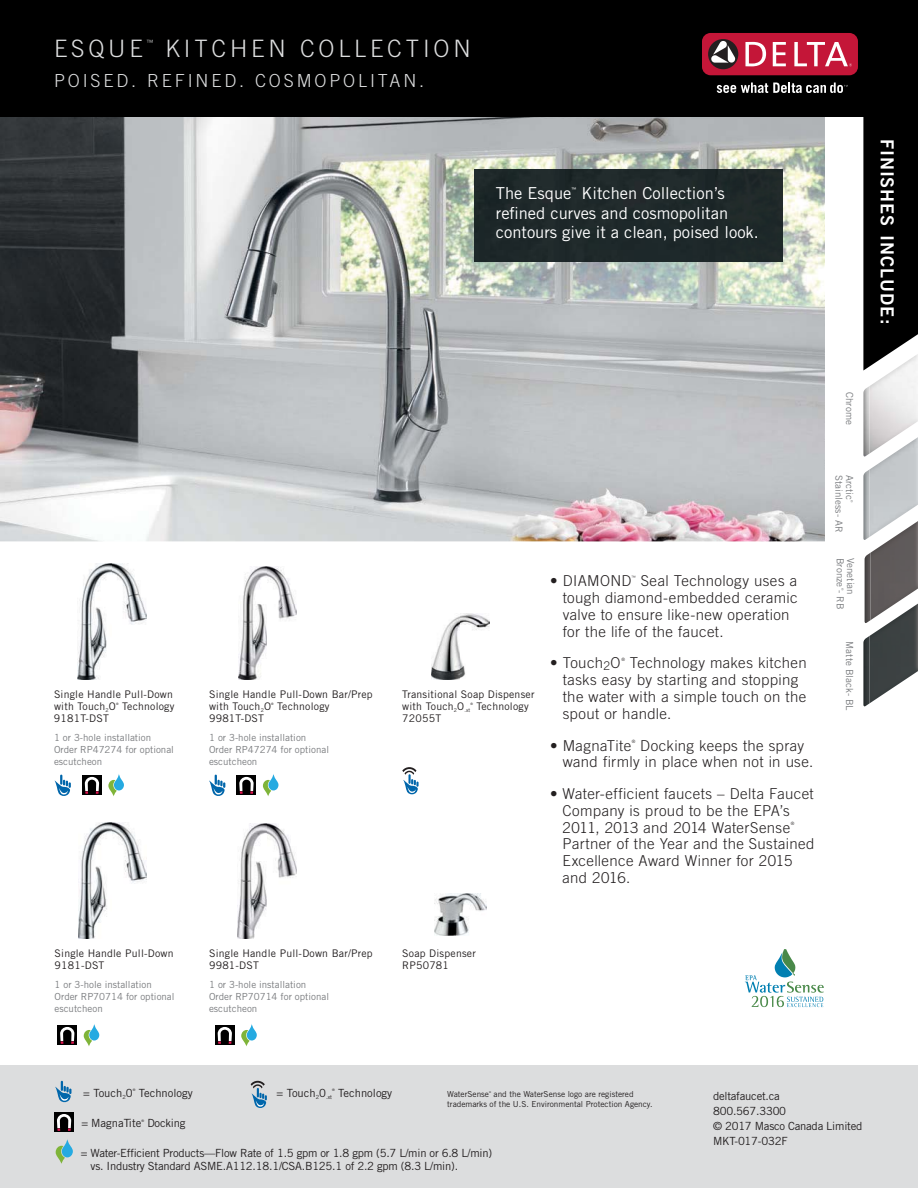
<style>
.page{position:relative;width:918px;height:1188px;background:#fff}
.page>*{position:absolute;margin:0;border:0;box-sizing:border-box;transform-origin:0 0}
.t1{font:300 24px "Trade Gothic";letter-spacing:.16em;color:#dcddde}
.t2{font:300 18px "Trade Gothic";letter-spacing:.16em;color:#dcddde}
.t3{font:18px "Trade Gothic Bold Two";letter-spacing:.05em;color:#fff}
.t4{font:16.5px/19.5px "Trade Gothic";color:#fff}
.t5{font:300 15px/16.8px "Trade Gothic";letter-spacing:.025em;color:#231f20}
.t6{font:11.25px/15px "Trade Gothic";letter-spacing:-.02em;color:#231f20}
.t7{font:11.25px "Trade Gothic";color:#231f20}
.t8{font:10.5px/12px "Trade Gothic";letter-spacing:.02em;color:#231f20}
.t9{font:9.75px/12px "Trade Gothic";color:#7a7c7f}
.t10{font:8.25px/9.8px "Trade Gothic";color:#231f20}
.t11{font:300 7.2px "Trade Gothic";color:#dcddde}
.t12{font:4.95px "Trade Gothic";color:#fff}
.t13{font:300 4.5px "Trade Gothic";color:#231f20}
.t14{font:3.3px "Trade Gothic";color:#231f20}
.t15{font:3.15px "Trade Gothic";color:#231f20}
.t16{font:3px "Trade Gothic";color:#7a7c7f}
.t17{font:2.4px "Trade Gothic";color:#231f20}
</style>
<div class="page">
<img style="left:0;top:116px;width:825px;height:425px">
<img style="left:238px;top:566px;width:58px;height:114px">
<svg style="left:209px;top:775px;width:16px;height:21px"></svg>
<div style="left:237px;top:776px;width:19px;height:19px;background:#000"></div>
<svg style="left:239px;top:777px;width:15px;height:17px"></svg>
<svg style="left:263px;top:774px;width:15px;height:22px"></svg>
<div style="left:215px;top:1026px;width:20px;height:19px;background:#000"></div>
<svg style="left:218px;top:1027px;width:14px;height:17px"></svg>
<svg style="left:241px;top:1024px;width:16px;height:23px"></svg>
<div style="left:474px;top:170px;width:308px;height:91px;background:#1e282a"></div>
<div style="left:0;top:1066px;width:918px;height:122px;background:#dcddde"></div>
<img style="left:238px;top:824px;width:59px;height:114px">
<svg style="left:745px;top:949px;width:79px;height:58px"></svg>
<img style="left:78px;top:563px;width:69px;height:116px">
<svg style="left:55px;top:775px;width:16px;height:21px"></svg>
<div style="left:82px;top:776px;width:20px;height:19px;background:#000"></div>
<svg style="left:85px;top:777px;width:14px;height:17px"></svg>
<svg style="left:108px;top:774px;width:16px;height:22px"></svg>
<img style="left:79px;top:822px;width:68px;height:116px">
<svg style="left:58px;top:1026px;width:19px;height:19px"></svg>
<svg style="left:60px;top:1027px;width:14px;height:17px"></svg>
<svg style="left:84px;top:1024px;width:15px;height:22px"></svg>
<img style="left:863px;top:386px;width:6px;height:71px">
<img style="left:869px;top:371px;width:49px;height:66px">
<img style="left:863px;top:470px;width:6px;height:70px">
<img style="left:869px;top:437px;width:49px;height:100px">
<svg style="left:863px;top:116px;width:55px;height:255px;background:#141414"></svg>
<img style="left:865px;top:553px;width:6px;height:70px">
<img style="left:871px;top:521px;width:47px;height:83px">
<img style="left:863px;top:636px;width:6px;height:71px">
<img style="left:869px;top:604px;width:49px;height:100px">
<div style="left:54px;top:1113px;width:20px;height:19px;background:#000"></div>
<svg style="left:57px;top:1114px;width:14px;height:17px"></svg>
<svg style="left:56px;top:1139px;width:17px;height:25px"></svg>
<svg style="left:55px;top:1081px;width:16px;height:21px"></svg>
<img style="left:431px;top:613px;width:58px;height:66px">
<svg style="left:402px;top:767px;width:17px;height:28px"></svg>
<img style="left:435px;top:893px;width:51px;height:43px">
<svg style="left:251px;top:1081px;width:16px;height:27px"></svg>
<div style="left:0;top:0;width:918px;height:116px;background:#000"></div>
<div style="left:702px;top:33px;width:156px;height:42px;background:#c41638;border-radius:9px"></div>
<div style="left:708px;top:39px;width:30px;height:30px;background:#231f20;border-radius:50%"></div>
<svg style="left:745px;top:42px;width:21px;height:24px"></svg>
<svg style="left:773px;top:42px;width:13px;height:24px"></svg>
<svg style="left:794px;top:42px;width:58px;height:24px"></svg>
<svg style="left:711px;top:41px;width:25px;height:22px"></svg>
<svg style="left:717px;top:83px;width:131px;height:10px"></svg>
<h1 class="t1" style="left:54px;top:40px;width:90px">ESQUE</h1>
<p class="t11" style="left:147px;top:40px;width:9px">™</p>
<h1 class="t1" style="left:165px;top:40px;width:307px">KITCHEN COLLECTION</h1>
<p class="t2" style="left:54px;top:74px;width:372px">POISED. REFINED. COSMOPOLITAN.</p>
<p class="t4" style="left:496px;top:185px;width:265px;text-indent:86px">Kitchen Collection’s refined curves and cosmopolitan contours give it a clean, poised look.</p>
<p class="t4" style="left:496px;top:185px;width:77px">The Esque</p>
<p class="t12" style="left:572px;top:187px;width:6px">™</p>
<p class="t3" style="left:894px;top:139px;width:187px;rotate:90deg">FINISHES INCLUDE:</p>
<p class="t9" style="left:855px;top:392px;width:34px;rotate:90deg">Chrome</p>
<p class="t9" style="left:855px;top:475px;width:27px;rotate:90deg">Arctic</p>
<p class="t16" style="left:853px;top:500px;width:4px;rotate:90deg">®</p>
<p class="t9" style="left:844px;top:475px;width:60px;rotate:90deg">Stainless- AR</p>
<p class="t8" style="left:54px;top:689px;width:120px">Single Handle Pull-Down with Touch<sub>2</sub>O</p>
<p class="t15" style="left:116px;top:703px;width:4px">®</p>
<p class="t8" style="left:122px;top:701px;width:54px">Technology</p>
<p class="t8" style="left:54px;top:713px;width:56px">9181T-DST</p>
<p class="t9" style="left:54px;top:732px;width:121px">1 or 3-hole installation<br>Order RP47274 for optional escutcheon</p>
<p class="t8" style="left:209px;top:689px;width:165px">Single Handle Pull-Down Bar/Prep with Touch<sub>2</sub>O</p>
<p class="t15" style="left:271px;top:703px;width:4px">®</p>
<p class="t8" style="left:277px;top:701px;width:54px">Technology</p>
<p class="t8" style="left:209px;top:713px;width:56px">9981T-DST</p>
<p class="t9" style="left:209px;top:732px;width:121px">1 or 3-hole installation<br>Order RP47274 for optional escutcheon</p>
<p class="t8" style="left:402px;top:689px;width:134px">Transitional Soap Dispenser with Touch<sub>2</sub>O<sub>.xt</sub></p>
<p class="t15" style="left:470px;top:703px;width:4px">®</p>
<p class="t8" style="left:476px;top:701px;width:54px">Technology</p>
<p class="t8" style="left:402px;top:713px;width:40px">72055T</p>
<p class="t5" style="left:550px;top:574px;width:83px">• DIAMOND</p>
<p class="t13" style="left:631px;top:576px;width:6px">™</p>
<p class="t5" style="left:563px;top:574px;width:237px;text-indent:78px">Seal Technology uses a tough diamond-embedded ceramic valve to ensure like-new operation for the life of the faucet.</p>
<p class="t5" style="left:550px;top:656px;width:72px">• Touch<sub>2</sub>O</p>
<p class="t13" style="left:621px;top:658px;width:5px">®</p>
<p class="t5" style="left:563px;top:656px;width:245px;text-indent:67px">Technology makes kitchen tasks easy by starting and stopping the water with a simple touch on the spout or handle.</p>
<p class="t5" style="left:550px;top:738px;width:82px">• MagnaTite</p>
<p class="t13" style="left:632px;top:740px;width:5px">®</p>
<p class="t5" style="left:563px;top:738px;width:252px;text-indent:77px">Docking keeps the spray wand firmly in place when not in use.</p>
<p class="t5" style="left:562px;top:786px;width:253px;text-indent:-12px">• Water-efficient faucets – Delta Faucet<br>Company is proud to be the EPA’s<br>2011, 2013 and 2014 WaterSense</p>
<p class="t13" style="left:791px;top:822px;width:5px">®</p>
<p class="t5" style="left:562px;top:837px;width:253px">Partner of the Year and the Sustained<br>Excellence Award Winner for 2015 and 2016.</p>
<p class="t9" style="left:845px;top:558px;width:53px;rotate:90deg">Bronze - RB</p>
<p class="t9" style="left:856px;top:558px;width:38px;rotate:90deg">Venetian</p>
<p class="t16" style="left:844px;top:588px;width:4px;rotate:90deg">®</p>
<p class="t9" style="left:855px;top:641px;width:71px;rotate:90deg">Matte Black- BL</p>
<p class="t8" style="left:55px;top:948px;width:120px">Single Handle Pull-Down<br>9181-DST</p>
<p class="t9" style="left:55px;top:979px;width:121px">1 or 3-hole installation<br>Order RP70714 for optional escutcheon</p>
<p class="t8" style="left:209px;top:948px;width:165px">Single Handle Pull-Down Bar/Prep<br>9981-DST</p>
<p class="t9" style="left:209px;top:979px;width:121px">1 or 3-hole installation<br>Order RP70714 for optional escutcheon</p>
<p class="t8" style="left:402px;top:948px;width:75px">Soap Dispenser<br>RP50781</p>
<p class="t6" style="left:83px;top:1086px;width:51px">= Touch<sub>2</sub>0</p>
<p class="t14" style="left:133px;top:1089px;width:4px">®</p>
<p class="t7" style="left:139px;top:1089px;width:55px">Technology</p>
<p class="t6" style="left:277px;top:1086px;width:57px">= Touch<sub>2</sub>0<sub>.xt</sub></p>
<p class="t14" style="left:332px;top:1089px;width:4px">®</p>
<p class="t7" style="left:338px;top:1089px;width:55px">Technology</p>
<p class="t10" style="left:447px;top:1090px;width:207px;text-indent:46px">and the WaterSense logo are registered trademarks of the U.S. Environmental Protection Agency.</p>
<p class="t10" style="left:447px;top:1090px;width:43px">WaterSense</p>
<p class="t17" style="left:489px;top:1091px;width:3px">®</p>
<p class="t7" style="left:81px;top:1119px;width:61px">= MagnaTite</p>
<p class="t14" style="left:141px;top:1119px;width:4px">®</p>
<p class="t6" style="left:147px;top:1117px;width:40px">Docking</p>
<p class="t6" style="left:91px;top:1148px;width:403px;line-height:12.3px;text-indent:-10px">= Water-Efficient Products—Flow Rate of 1.5 gpm or 1.8 gpm (5.7 L/min or 6.8 L/min) vs. Industry Standard ASME.A112.18.1/CSA.B125.1 of 2.2 gpm (8.3 L/min).</p>
<p class="t6" style="left:713px;top:1090px;width:151px">deltafaucet.ca<br>800.567.3300<br>© 2017 Masco Canada Limited<br>MKT-017-032F</p>
</div>
